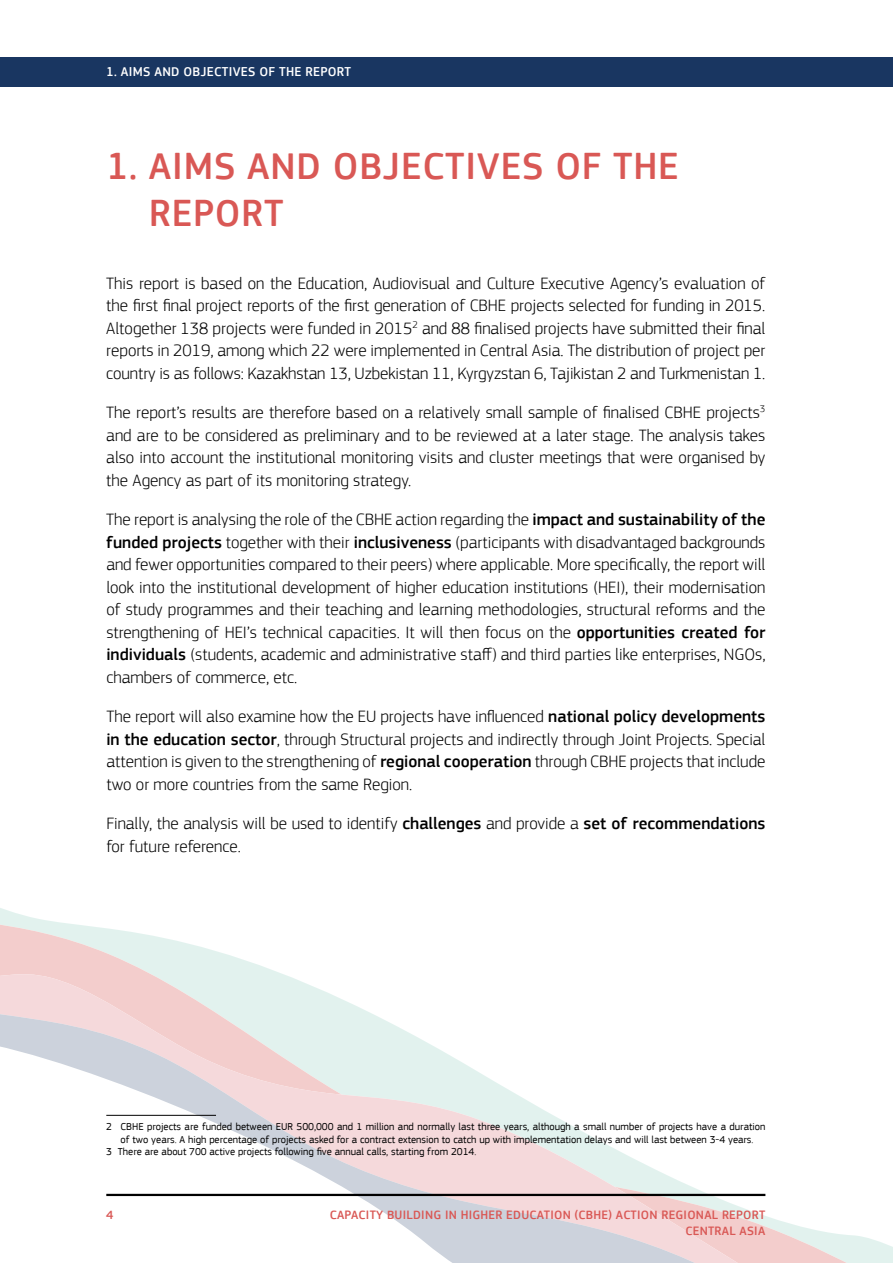
<style>
.page{position:relative;width:893px;height:1263px;background:#fff}
.page>*{position:absolute;margin:0;border:0;box-sizing:border-box;transform-origin:0 0}
.t1{font:500 39px/46.8px "EC Square Sans Pro";letter-spacing:.02em;color:#d95855}
.t2{font:300 17.25px/22.5px "EC Square Sans Pro";color:#000;text-align:justify}
.t3{font:500 13.35px "EC Square Sans Pro";letter-spacing:.02em;color:#fff}
.t4{font:500 12.6px/15.1px "EC Square Sans Pro";letter-spacing:.02em;color:#d95855;text-align:right}
.t5{font:10.5px "EC Square Sans Pro";color:#000}
.s1{font-weight:500}
</style>
<div class="page">
<svg style="left:0;top:908px;width:316px;height:80px"></svg>
<svg style="left:0;top:988px;width:893px;height:275px"></svg>
<hr style="left:106px;top:1194px;width:659px;height:2px;background:#000">
<div style="left:0;top:57px;width:893px;height:30px;background:#193661"></div>
<hr style="left:106px;top:1115px;width:110px;height:1px;background:#000">
<p class="t3" style="left:106px;top:64px;width:246px">1. AIMS AND OBJECTIVES OF THE REPORT</p>
<h1 class="t1" style="left:149px;top:143px;width:531px;text-indent:-43px">1. AIMS AND OBJECTIVES OF THE<br>REPORT</h1>
<p class="t2" style="left:106px;top:272px;width:661px">This report is based on the Education, Audiovisual and Culture Executive Agency’s evaluation of the first final project reports of the first generation of CBHE projects selected for funding in 2015.<br>Altogether 138 projects were funded in 2015<sup>2</sup> and 88 finalised projects have submitted their final reports in 2019, among which 22 were implemented in Central Asia. The distribution of project per country is as follows: Kazakhstan 13, Uzbekistan 11, Kyrgyzstan 6, Tajikistan 2 and Turkmenistan 1.</p>
<p class="t2" style="left:106px;top:401px;width:661px">The report’s results are therefore based on a relatively small sample of finalised CBHE projects<sup>3 </sup>and are to be considered as preliminary and to be reviewed at a later stage. The analysis takes also into account the institutional monitoring visits and cluster meetings that were organised by the Agency as part of its monitoring strategy.</p>
<p class="t2" style="left:106px;top:508px;width:661px">The report is analysing the role of the CBHE action regarding the <span class="s1">impact and sustainability of the funded projects</span> together with their <span class="s1">inclusiveness</span> (participants with disadvantaged backgrounds and fewer opportunities compared to their peers) where applicable. More specifically, the report will look into the institutional development of higher education institutions (HEI), their modernisation of study programmes and their teaching and learning methodologies, structural reforms and the strengthening of HEI’s technical capacities. It will then focus on the <span class="s1">opportunities created for individuals</span> (students, academic and administrative staff) and third parties like enterprises, NGOs, chambers of commerce, etc.</p>
<p class="t2" style="left:106px;top:705px;width:661px">The report will also examine how the EU projects have influenced <span class="s1">national policy developments in the education sector</span>, through Structural projects and indirectly through Joint Projects. Special attention is given to the strengthening of <span class="s1">regional cooperation</span> through CBHE projects that include two or more countries from the same Region.</p>
<p class="t2" style="left:106px;top:812px;width:661px">Finally, the analysis will be used to identify <span class="s1">challenges</span> and provide a <span class="s1">set of recommendations </span>for future reference.</p>
<p class="t5" style="left:106px;top:1120px;width:661px">2 CBHE projects are funded between EUR 500,000 and 1 million and normally last three years, although a small number of projects have a duration</p>
<p class="t5" style="left:121px;top:1133px;width:634px">of two years. A high percentage of projects asked for a contract extension to catch up with implementation delays and will last between 3-4 years.</p>
<p class="t5" style="left:106px;top:1146px;width:372px">3 There are about 700 active projects following five annual calls, starting from 2014.</p>
<p class="t4" style="left:106px;top:1208px;width:9px">4</p>
<p class="t4" style="left:330px;top:1208px;width:437px">CAPACITY BUILDING IN HIGHER EDUCATION (CBHE) ACTION REGIONAL REPORT<br>CENTRAL ASIA</p>
</div>
